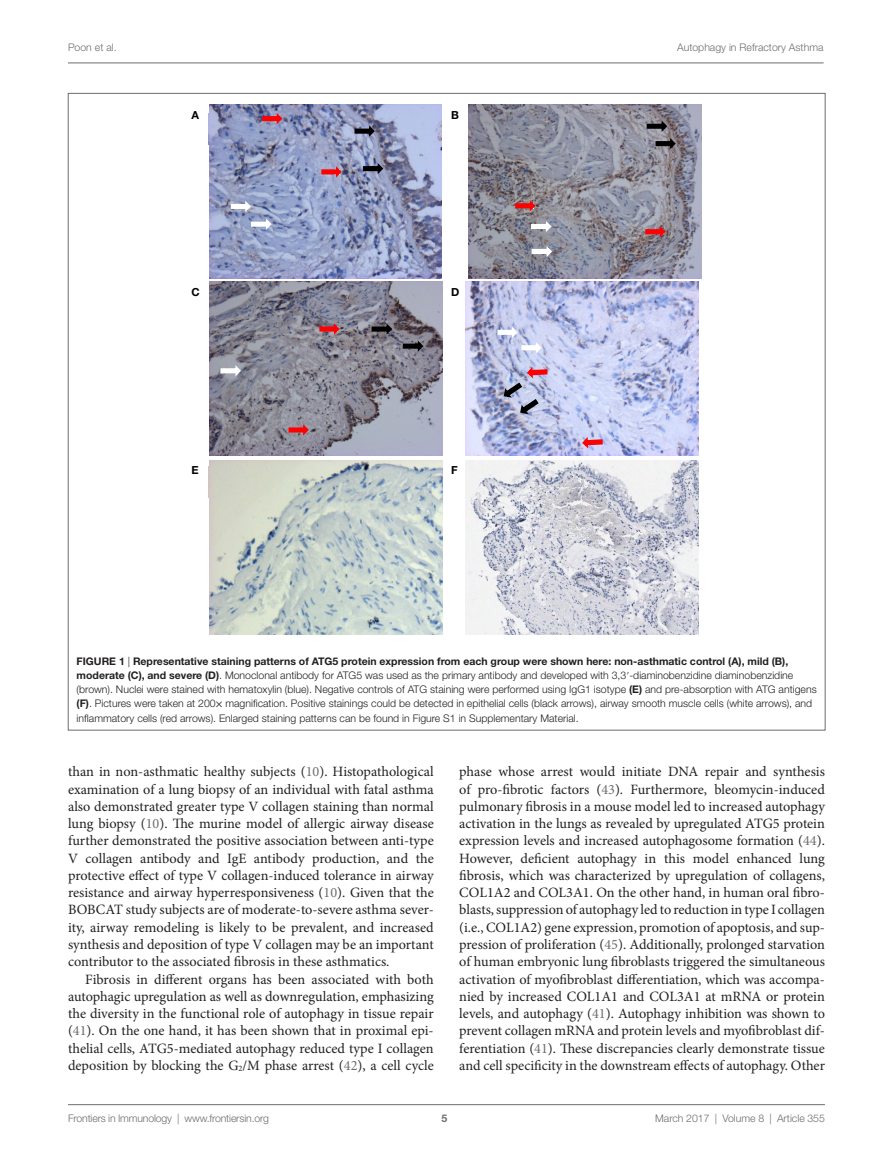
<style>
.page{position:relative;width:893px;height:1170px;background:#fff}
.page>*{position:absolute;margin:0;border:0;box-sizing:border-box;transform-origin:0 0}
.t1{font:14.25px/17.2px "Minion Pro";color:#231f20;text-align:justify}
.t2{font:700 11.1px "Helvetica Neue LT Std";color:#000}
.t3{font:300 10.5px/14.2px "Helvetica Neue LT Std";color:#231f20}
.t4{font:300 10.5px "Helvetica Neue LT Std";color:#6c6d70}
.t5{font:700 10.5px "Helvetica Neue LT Std";color:#6c6d70}
.s1{font-weight:700}
.s2{font-family:"STIX General";font-weight:400}
.s3{color:#6c6d70}
</style>
<div class="page">
<img style="left:209px;top:105px;width:233px;height:173px">
<img style="left:209px;top:113px;width:40px;height:31px">
<svg style="left:354px;top:125px;width:21px;height:12px"></svg>
<svg style="left:363px;top:163px;width:20px;height:11px"></svg>
<svg style="left:251px;top:218px;width:21px;height:12px"></svg>
<svg style="left:231px;top:201px;width:20px;height:11px"></svg>
<svg style="left:321px;top:166px;width:21px;height:11px"></svg>
<svg style="left:262px;top:113px;width:20px;height:11px"></svg>
<img style="left:469px;top:105px;width:233px;height:173px">
<img style="left:470px;top:111px;width:43px;height:30px">
<svg style="left:647px;top:120px;width:20px;height:12px"></svg>
<svg style="left:655px;top:138px;width:21px;height:11px"></svg>
<svg style="left:531px;top:221px;width:21px;height:11px"></svg>
<svg style="left:532px;top:246px;width:20px;height:11px"></svg>
<svg style="left:515px;top:200px;width:20px;height:11px"></svg>
<svg style="left:645px;top:226px;width:21px;height:11px"></svg>
<img style="left:209px;top:281px;width:233px;height:174px">
<img style="left:214px;top:288px;width:33px;height:31px">
<svg style="left:372px;top:323px;width:20px;height:11px"></svg>
<svg style="left:403px;top:340px;width:20px;height:12px"></svg>
<svg style="left:220px;top:365px;width:21px;height:11px"></svg>
<svg style="left:319px;top:323px;width:21px;height:11px"></svg>
<svg style="left:288px;top:424px;width:21px;height:11px"></svg>
<img style="left:466px;top:281px;width:232px;height:174px">
<img style="left:475px;top:291px;width:38px;height:30px">
<svg style="left:497px;top:326px;width:45px;height:27px"></svg>
<svg style="left:504px;top:367px;width:44px;height:47px;background:#a7a0bb"></svg>
<svg style="left:582px;top:437px;width:21px;height:11px"></svg>
<img style="left:209px;top:460px;width:233px;height:174px">
<img style="left:209px;top:466px;width:40px;height:31px">
<img style="left:466px;top:460px;width:232px;height:174px">
<hr style="left:68px;top:1104px;width:757px;height:1px;background:#6c6d70">
<hr style="left:68px;top:63px;width:755px;height:1px;background:#6c6d70">
<p class="t4" style="left:68px;top:41px;width:50px">Poon et al.</p>
<p class="t4" style="left:677px;top:41px;width:148px">Autophagy in Refractory Asthma</p>
<p class="t2" style="left:192px;top:109px;width:9px">A</p>
<p class="t2" style="left:451px;top:109px;width:9px">B</p>
<p class="t2" style="left:192px;top:285px;width:10px">C</p>
<p class="t2" style="left:451px;top:285px;width:10px">D</p>
<p class="t2" style="left:192px;top:463px;width:9px">E</p>
<p class="t2" style="left:451px;top:463px;width:8px">F</p>
<p class="t3" style="left:77px;top:653px;width:741px"><span class="s1">FIG URE 1</span> | <span class="s1">Representative staining patterns of ATG5 protein expression from each group were shown here: non-asthmatic control (A), mild (B), moderate (C), and severe (D)</span>. Monoclonal antibody for ATG5 was used as the primary antibody and developed with 3,3<span class="s2">′</span>-diaminobenzidine diaminobenzidine (brown). Nuclei were stained with hematoxylin (blue). Negative controls of ATG staining were performed using IgG1 isotype <span class="s1">(E)</span> and pre-absorption with ATG antigens <span class="s1">(F)</span>. Pictures were taken at 200<span class="s2">×</span> magnification. Positive stainings could be detected in epithelial cells (black arrows), airway smooth muscle cells (white arrows), and inflammatory cells (red arrows). Enlarged staining patterns can be found in Figure S1 in Supplementary Material.</p>
<p class="t1" style="left:68px;top:763px;width:367px">than in non-asthmatic healthy subjects (<span class="s3">10</span>). Histopathological examination of a lung biopsy of an individual with fatal asthma also demonstrated greater type V collagen staining than normal lung biopsy (<span class="s3">10</span>). The murine model of allergic airway disease further demonstrated the positive association between anti-type V collagen antibody and IgE antibody production, and the protective effect of type V collagen-induced tolerance in airway resistance and airway hyperresponsiveness (<span class="s3">10</span>). Given that the BOBCAT study subjects are of moderate-to-severe asthma sever&shy;ity, airway remodeling is likely to be prevalent, and increased synthesis and deposition of type V collagen may be an important contributor to the associated fibrosis in these asthmatics.</p>
<p class="t1" style="left:68px;top:970px;width:367px;text-indent:17px">Fibrosis in different organs has been associated with both autophagic upregulation as well as downregulation, emphasizing the diversity in the functional role of autophagy in tissue repair (<span class="s3">41</span>). On the one hand, it has been shown that in proximal epi&shy;thelial cells, ATG5-mediated autophagy reduced type I collagen deposition by blocking the G<sub>2</sub>/M phase arrest (<span class="s3">42</span>), a cell cycle</p>
<p class="t1" style="left:459px;top:763px;width:367px">phase whose arrest would initiate DNA repair and synthesis of pro-fibrotic factors (<span class="s3">43</span>). Furthermore, bleomycin-induced pulmonary fibrosis in a mouse model led to increased autophagy activation in the lungs as revealed by upregulated ATG5 protein expression levels and increased autophagosome formation (<span class="s3">44</span>).<br>However, deficient autophagy in this model enhanced lung fibrosis, which was characterized by upregulation of collagens, COL1A2 and COL3A1. On the other hand, in human oral fibro&shy;blasts, suppression of autophagy led to reduction in type I collagen (i.e., COL1A2) gene expression, promotion of apoptosis, and sup&shy;pression of proliferation (<span class="s3">45</span>). Additionally, prolonged starvation of human embryonic lung fibroblasts triggered the simultaneous activation of myofibroblast differentiation, which was accompa&shy;nied by increased COL1A1 and COL3A1 at mRNA or protein levels, and autophagy (<span class="s3">41</span>). Autophagy inhibition was shown to prevent collagen mRNA and protein levels and myofibroblast dif&shy;ferentiation (<span class="s3">41</span>). These discrepancies clearly demonstrate tissue and cell specificity in the downstream effects of autophagy. Other</p>
<p class="t4" style="left:68px;top:1111px;width:203px">Frontiers in Immunology | www.frontiersin.org</p>
<p class="t4" style="left:655px;top:1111px;width:171px">March 2017 | Volume 8 | Article 355</p>
<p class="t5" style="left:441px;top:1111px;width:7px">5</p>
</div>
